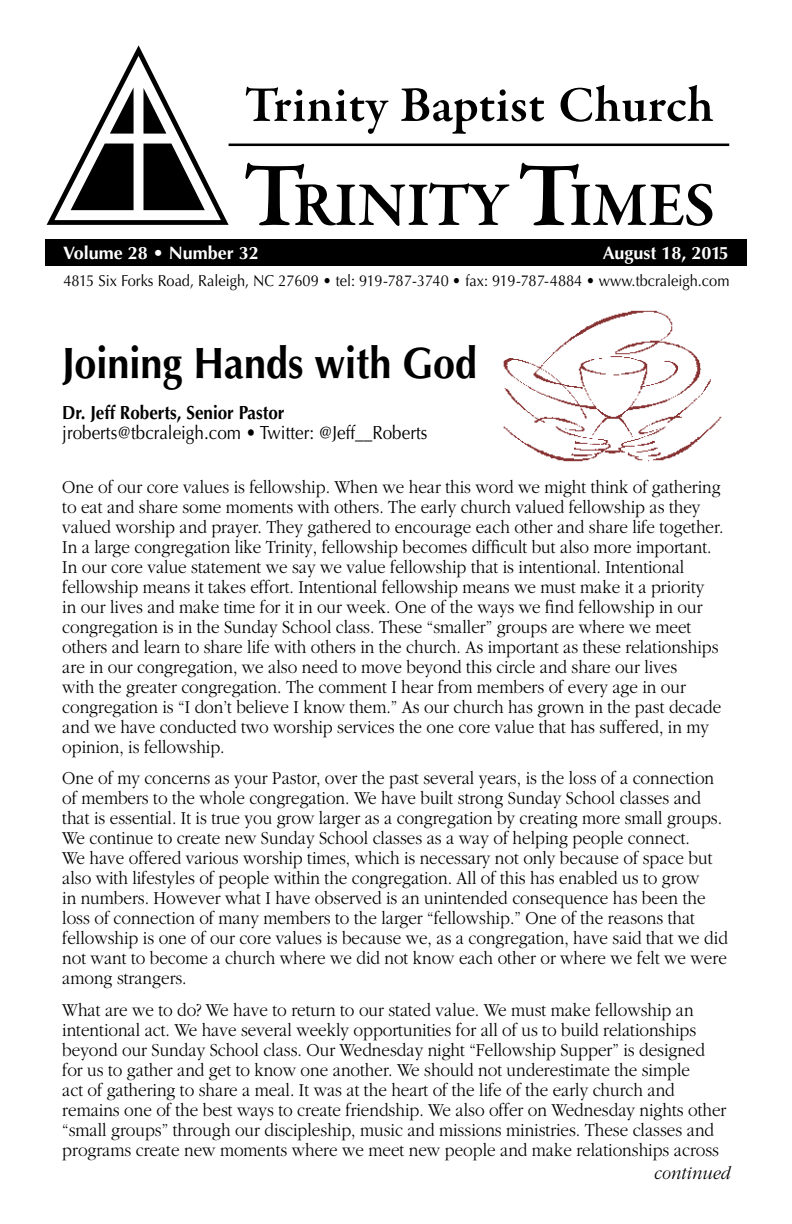
<style>
.page{position:relative;width:792px;height:1224px;background:#fff}
.page>*{position:absolute;margin:0;border:0;box-sizing:border-box;transform-origin:0 0}
.t1{font:700 44px "Optima";color:#000;scale:.9 1}
.t2{font:300 19px/20px "Garamond";color:#000;scale:.9 1}
.t3{font:19px "Optima";color:#000;scale:.9 1}
.t4{font:700 19px "Optima";color:#000;scale:.9 1}
.t5{font:italic 300 19px "Garamond";color:#000;scale:.92 1}
.t6{font:700 18px "Optima";color:#fff}
.t7{font:15.8px "Optima";color:#000;scale:.92 1}
</style>
<div class="page">
<hr style="left:229px;top:144px;width:500px;height:2px;background:#000">
<svg style="left:246px;top:87px;width:143px;height:47px"></svg>
<svg style="left:401px;top:88px;width:143px;height:46px"></svg>
<svg style="left:561px;top:85px;width:152px;height:37px"></svg>
<svg style="left:245px;top:163px;width:264px;height:63px"></svg>
<svg style="left:520px;top:163px;width:192px;height:63px"></svg>
<svg style="left:47px;top:45px;width:182px;height:180px"></svg>
<div style="left:45px;top:239px;width:702px;height:27px;background:#000"></div>
<img style="left:503px;top:310px;width:219px;height:152px">
<p class="t6" style="left:63px;top:242px;width:197px">Volume 28 • Number 32</p>
<p class="t6" style="left:603px;top:242px;width:128px">August 18, 2015</p>
<p class="t7" style="left:63px;top:271px;width:725px">4815 Six Forks Road, Raleigh, NC 27609 • tel: 919-787-3740 • fax: 919-787-4884 • www.tbcraleigh.com</p>
<h1 class="t1" style="left:62px;top:337px;width:463px">Joining Hands with God</h1>
<p class="t4" style="left:62px;top:402px;width:248px">Dr. Jeff Roberts, Senior Pastor</p>
<p class="t3" style="left:62px;top:422px;width:407px">jroberts@tbcraleigh.com • Twitter: @Jeff__Roberts</p>
<p class="t2" style="left:62px;top:477px;width:736px">One of our core values is fellowship. When we hear this word we might think of gathering to eat and share some moments with others. The early church valued fellowship as they valued worship and prayer. They gathered to encourage each other and share life together.<br>In a large congregation like Trinity, fellowship becomes difficult but also more important.<br>In our core value statement we say we value fellowship that is intentional. Intentional fellowship means it takes effort. Intentional fellowship means we must make it a priority<br>in our lives and make time for it in our week. One of the ways we find fellowship in our congregation is in the Sunday School class. These “smaller” groups are where we meet others and learn to share life with others in the church. As important as these relationships are in our congregation, we also need to move beyond this circle and share our lives<br>with the greater congregation. The comment I hear from members of every age in our congregation is “I don’t believe I know them.” As our church has grown in the past decade and we have conducted two worship services the one core value that has suffered, in my opinion, is fellowship.</p>
<p class="t2" style="left:62px;top:768px;width:741px">One of my concerns as your Pastor, over the past several years, is the loss of a connection of members to the whole congregation. We have built strong Sunday School classes and that is essential. It is true you grow larger as a congregation by creating more small groups.<br>We continue to create new Sunday School classes as a way of helping people connect.<br>We have offered various worship times, which is necessary not only because of space but also with lifestyles of people within the congregation. All of this has enabled us to grow<br>in numbers. However what I have observed is an unintended consequence has been the loss of connection of many members to the larger “fellowship.” One of the reasons that fellowship is one of our core values is because we, as a congregation, have said that we did not want to become a church where we did not know each other or where we felt we were among strangers.</p>
<p class="t2" style="left:62px;top:1000px;width:739px">What are we to do? We have to return to our stated value. We must make fellowship an intentional act. We have several weekly opportunities for all of us to build relationships beyond our Sunday School class. Our Wednesday night “Fellowship Supper” is designed for us to gather and get to know one another. We should not underestimate the simple<br>act of gathering to share a meal. It was at the heart of the life of the early church and remains one of the best ways to create friendship. We also offer on Wednesday nights other “small groups” through our discipleship, music and missions ministries. These classes and programs create new moments where we meet new people and make relationships across</p>
<p class="t5" style="left:653px;top:1163px;width:85px">continued</p>
</div>
